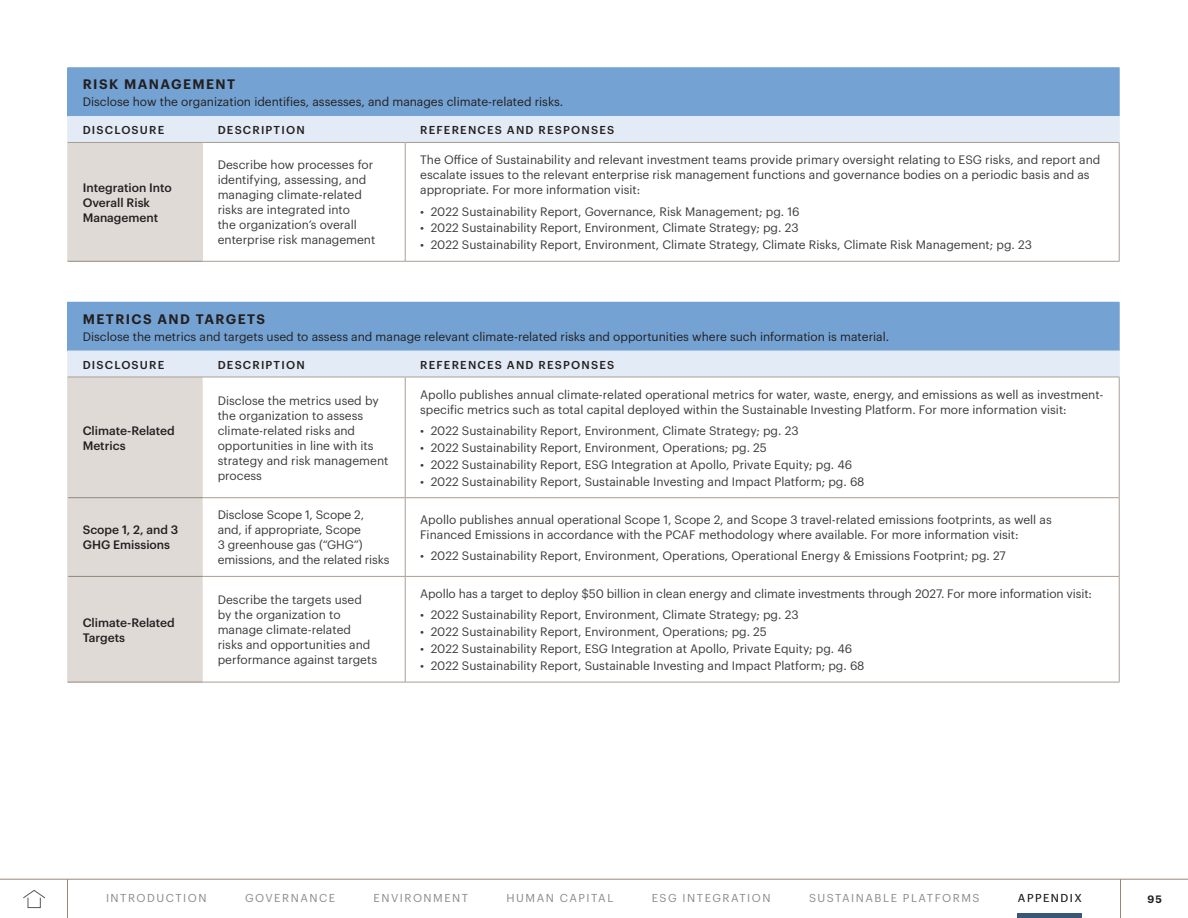
<style>
.page{position:relative;width:1188px;height:918px;background:#fff}
.page>*{position:absolute;margin:0;border:0;box-sizing:border-box;transform-origin:0 0}
.table_title-appendix{font:600 13.5px "Graphik";letter-spacing:.105em;color:#231f20}
.table_copy_on_white{font:12px/15px "Graphik";color:#3b3b3c}
.table_copy_on_light{font:12px "Graphik";color:#231f20}
.table_copy_on_white-2{font:500 12px/15px "Graphik";color:#231f20}
.table_subtitle-appen{font:500 11.25px "Graphik";letter-spacing:.105em;color:#231f20}
.t1{font:11.25px "Graphik";letter-spacing:.135em;color:#888a8b}
.t2{font:11.25px "Graphik";letter-spacing:.135em;color:#231f20}
.t3{font:600 10.5px "Graphik";color:#231f20}
</style>
<div class="page">
<div style="left:68px;top:68px;width:1051px;height:49px;background:#73a2d3"></div>
<div style="left:68px;top:142px;width:135px;height:119px;background:#dfdad6"></div>
<hr style="left:68px;top:67px;width:135px;height:1px;background:#73a2d3">
<hr style="left:67px;top:68px;width:1px;height:48px;background:#73a2d3">
<hr style="left:203px;top:67px;width:202px;height:1px;background:#73a2d3">
<hr style="left:405px;top:67px;width:714px;height:1px;background:#73a2d3">
<hr style="left:68px;top:116px;width:135px;height:1px;background:#e3ecf6">
<hr style="left:203px;top:116px;width:202px;height:1px;background:#e3ecf6">
<hr style="left:405px;top:143px;width:1px;height:118px;background:#a99e95">
<hr style="left:1119px;top:143px;width:1px;height:118px;background:#a99e95">
<hr style="left:203px;top:261px;width:202px;height:1px;background:#a99e95">
<hr style="left:405px;top:261px;width:714px;height:1px;background:#a99e95">
<hr style="left:1119px;top:68px;width:1px;height:48px;background:#73a2d3">
<hr style="left:67px;top:143px;width:1px;height:118px;background:#dfdad6">
<hr style="left:68px;top:261px;width:135px;height:1px;background:#93867a">
<hr style="left:68px;top:142px;width:135px;height:1px;background:#a99e95">
<hr style="left:203px;top:142px;width:202px;height:1px;background:#a99e95">
<hr style="left:405px;top:116px;width:714px;height:1px;background:#e3ecf6">
<div style="left:67px;top:117px;width:1053px;height:25px;background:#e3ecf6"></div>
<hr style="left:405px;top:142px;width:714px;height:1px;background:#a99e95">
<div style="left:68px;top:302px;width:1051px;height:49px;background:#73a2d3"></div>
<hr style="left:67px;top:302px;width:1px;height:49px;background:#73a2d3">
<hr style="left:1119px;top:302px;width:1px;height:49px;background:#73a2d3">
<hr style="left:68px;top:682px;width:135px;height:1px;background:#93867a">
<hr style="left:203px;top:682px;width:202px;height:1px;background:#a99e95">
<hr style="left:405px;top:682px;width:714px;height:1px;background:#a99e95">
<svg style="left:67px;top:351px;width:1053px;height:331px"></svg>
<hr style="left:405px;top:377px;width:714px;height:1px;background:#a99e95">
<hr style="left:1120px;top:879px;width:1px;height:39px;background:#93867a">
<hr style="left:67px;top:879px;width:1px;height:39px;background:#93867a">
<svg style="left:23px;top:890px;width:23px;height:18px"></svg>
<hr style="left:0;top:879px;width:1188px;height:1px;background:#93867a">
<hr style="left:1018px;top:914px;width:64px;height:4px;background:#395878">
<p class="table_title-appendix" style="left:83px;top:74px;width:154px">RISK MANAGEMENT</p>
<p class="table_copy_on_light" style="left:83px;top:93px;width:482px">Disclose how the organization identifies, assesses, and manages climate-related risks.</p>
<p class="table_subtitle-appen" style="left:83px;top:121px;width:83px">DISCLOSURE</p>
<p class="table_subtitle-appen" style="left:218px;top:121px;width:88px">DESCRIPTION</p>
<p class="table_subtitle-appen" style="left:420px;top:121px;width:196px">REFERENCES AND RESPONSES</p>
<p class="table_copy_on_white-2" style="left:83px;top:179px;width:91px">Integration Into<br>Overall Risk<br>Management</p>
<p class="table_copy_on_white" style="left:218px;top:156px;width:159px">Describe how processes for identifying, assessing, and managing climate-related risks are integrated into<br>the organization’s overall enterprise risk management</p>
<p class="table_copy_on_white" style="left:420px;top:151px;width:682px">The Office of Sustainability and relevant investment teams provide primary oversight relating to ESG risks, and report and escalate issues to the relevant enterprise risk management functions and governance bodies on a periodic basis and as appropriate. For more information visit:</p>
<p class="table_copy_on_white" style="left:420px;top:203px;width:381px">• 2022 Sustainability Report, Governance, Risk Management; pg. 16</p>
<p class="table_copy_on_white" style="left:420px;top:220px;width:380px">• 2022 Sustainability Report, Environment, Climate Strategy; pg. 23</p>
<p class="table_copy_on_white" style="left:420px;top:236px;width:613px">• 2022 Sustainability Report, Environment, Climate Strategy, Climate Risks, Climate Risk Management; pg. 23</p>
<p class="table_title-appendix" style="left:83px;top:308px;width:184px">METRICS AND TARGETS</p>
<p class="table_copy_on_light" style="left:83px;top:327px;width:808px">Disclose the metrics and targets used to assess and manage relevant climate-related risks and opportunities where such information is material.</p>
<p class="table_subtitle-appen" style="left:83px;top:356px;width:83px">DISCLOSURE</p>
<p class="table_subtitle-appen" style="left:218px;top:356px;width:88px">DESCRIPTION</p>
<p class="table_subtitle-appen" style="left:420px;top:356px;width:196px">REFERENCES AND RESPONSES</p>
<p class="table_copy_on_white-2" style="left:83px;top:422px;width:94px">Climate-Related<br>Metrics</p>
<p class="table_copy_on_white-2" style="left:83px;top:522px;width:97px">Scope 1, 2, and 3<br>GHG Emissions</p>
<p class="table_copy_on_white-2" style="left:83px;top:614px;width:94px">Climate-Related<br>Targets</p>
<p class="table_copy_on_white" style="left:218px;top:392px;width:172px">Disclose the metrics used by the organization to assess climate-related risks and opportunities in line with its strategy and risk management process</p>
<p class="table_copy_on_white" style="left:420px;top:386px;width:685px">Apollo publishes annual climate-related operational metrics for water, waste, energy, and emissions as well as investment&shy;specific metrics such as total capital deployed within the Sustainable Investing Platform. For more information visit:</p>
<p class="table_copy_on_white" style="left:420px;top:422px;width:380px">• 2022 Sustainability Report, Environment, Climate Strategy; pg. 23</p>
<p class="table_copy_on_white" style="left:420px;top:439px;width:348px">• 2022 Sustainability Report, Environment, Operations; pg. 25</p>
<p class="table_copy_on_white" style="left:420px;top:456px;width:434px">• 2022 Sustainability Report, ESG Integration at Apollo, Private Equity; pg. 46</p>
<p class="table_copy_on_white" style="left:420px;top:473px;width:446px">• 2022 Sustainability Report, Sustainable Investing and Impact Platform; pg. 68</p>
<p class="table_copy_on_white" style="left:218px;top:507px;width:173px">Disclose Scope 1, Scope 2, and, if appropriate, Scope<br>3 greenhouse gas (“GHG”) emissions, and the related risks</p>
<p class="table_copy_on_white" style="left:420px;top:511px;width:633px">Apollo publishes annual operational Scope 1, Scope 2, and Scope 3 travel-related emissions footprints, as well as<br>Financed Emissions in accordance with the PCAF methodology where available. For more information visit:</p>
<p class="table_copy_on_white" style="left:420px;top:547px;width:587px">• 2022 Sustainability Report, Environment, Operations, Operational Energy &amp; Emissions Footprint; pg. 27</p>
<p class="table_copy_on_white" style="left:218px;top:591px;width:161px">Describe the targets used by the organization to manage climate-related risks and opportunities and performance against targets</p>
<p class="table_copy_on_white" style="left:420px;top:585px;width:673px">Apollo has a target to deploy $50 billion in clean energy and climate investments through 2027. For more information visit:</p>
<p class="table_copy_on_white" style="left:420px;top:607px;width:380px">• 2022 Sustainability Report, Environment, Climate Strategy; pg. 23</p>
<p class="table_copy_on_white" style="left:420px;top:624px;width:348px">• 2022 Sustainability Report, Environment, Operations; pg. 25</p>
<p class="table_copy_on_white" style="left:420px;top:640px;width:434px">• 2022 Sustainability Report, ESG Integration at Apollo, Private Equity; pg. 46</p>
<p class="table_copy_on_white" style="left:420px;top:657px;width:446px">• 2022 Sustainability Report, Sustainable Investing and Impact Platform; pg. 68</p>
<p class="t1" style="left:106px;top:890px;width:102px">INTRODUCTION</p>
<p class="t1" style="left:245px;top:890px;width:92px">GOVERNANCE</p>
<p class="t1" style="left:374px;top:890px;width:96px">ENVIRONMENT</p>
<p class="t1" style="left:507px;top:890px;width:108px">HUMAN CAPITAL</p>
<p class="t1" style="left:652px;top:890px;width:121px">ESG INTEGRATION</p>
<p class="t1" style="left:809px;top:890px;width:172px">SUSTAINABLE PLATFORMS</p>
<p class="t2" style="left:1018px;top:890px;width:66px">APPENDIX</p>
<p class="t3" style="left:1147px;top:891px;width:16px">95</p>
</div>
